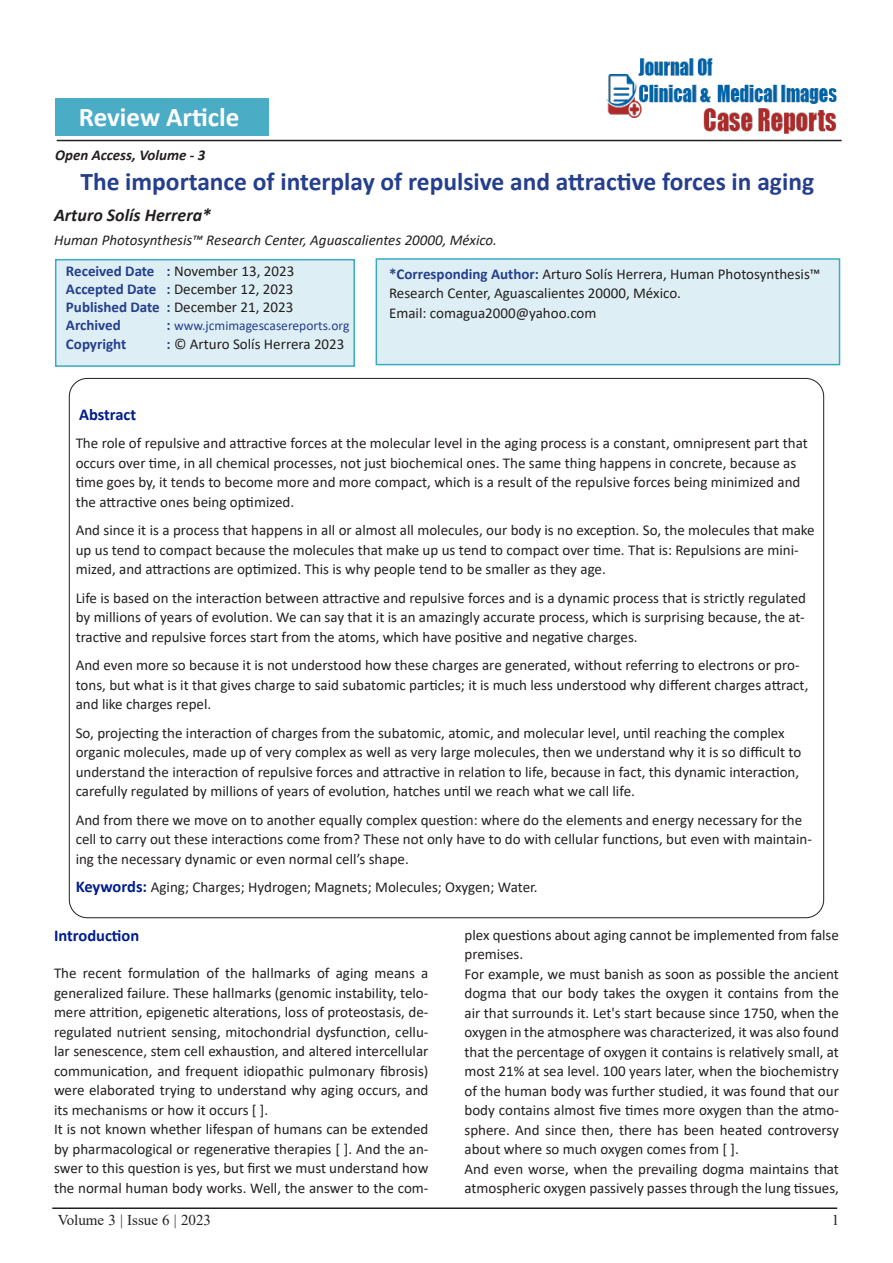
<style>
.page{position:relative;width:893px;height:1263px;background:#fff}
.page>*{position:absolute;margin:0;border:0;box-sizing:border-box;transform-origin:0 0}
.t1{font:700 27px "Calibri";color:#fff}
.Tittle{font:700 25.5px "Calibri";color:#253f8e}
.Paragraph_Style_1{font:italic 700 18px "Calibri";color:#231f20}
.side_heading_new{font:700 16.5px "Calibri";color:#001d8c}
.side_heading_new-2{font:15px/19.5px "Calibri";color:#231f20}
.Paragraph_Style_1-2{font:15px/19.5px "Calibri";color:#231f20}
.Paragraph_Style_1-3{font:700 15px/18px "Calibri";color:#253f8e;text-align:justify}
.Paragraph_Style_1-4{font:italic 15px "Calibri";color:#231f20}
.t2{font:15px "Times New Roman";color:#231f20}
.t3{font:italic 700 15px "Calibri";color:#231f20}
.Paragraph_Style_1-5{font:13.5px "Calibri";color:#253f8e}
.s1{font-weight:400;color:#231f20}
.s2{font-weight:700;font-size:15px}
.s3{font-weight:700;color:#253f8e}
.s4{font-weight:700;font-size:16.5px;color:#001d8c}
</style>
<div class="page">
<hr style="left:57px;top:140px;width:785px;height:1px;background:#231f20">
<hr style="left:52px;top:1207px;width:785px;height:2px;background:#231f20">
<div style="left:55px;top:98px;width:213px;height:38px;background:#4bacc6"></div>
<div style="left:376px;top:258px;width:464px;height:107px;background:#ddeff4;border:2px solid #3daac4"></div>
<div style="left:55px;top:259px;width:300px;height:108px;background:#ddeff4;border:2px solid #3daac4"></div>
<img style="left:605px;top:58px;width:234px;height:82px">
<p class="t1" style="left:79px;top:97px;width:162px">Review Article</p>
<p class="t3" style="left:55px;top:144px;width:152px">Open Access, Volume - 3</p>
<p class="Tittle" style="left:80px;top:164px;width:735px">The importance of interplay of repulsive and attractive forces in aging</p>
<p class="Paragraph_Style_1" style="left:54px;top:202px;width:159px">Arturo Solís Herrera*</p>
<p class="Paragraph_Style_1-4" style="left:54px;top:230px;width:444px">Human Photosynthesis™ Research Center, Aguascalientes 20000, México.</p>
<p class="Paragraph_Style_1-3" style="left:66px;top:262px;width:230px">Received Date : <span class="s1">November 13, 2023<br></span>Accepted Date : <span class="s1">December 12, 2023<br></span>Published Date : <span class="s1">December 21, 2023<br></span>Archived</p>
<p class="Paragraph_Style_1-5" style="left:166px;top:316px;width:184px"><span class="s2">:</span> www.jcmimagescasereports.org</p>
<p class="Paragraph_Style_1-3" style="left:66px;top:335px;width:62px">Copyright</p>
<p class="Paragraph_Style_1-2" style="left:166px;top:334px;width:179px"><span class="s3">:</span> © Arturo Solís Herrera 2023</p>
<p class="Paragraph_Style_1-2" style="left:389px;top:263px;width:433px"><span class="s3">*Corresponding Author:</span> Arturo Solís Herrera, Human Photosynthesis™<br>Research Center, Aguascalientes 20000, México.</p>
<p class="Paragraph_Style_1-2" style="left:389px;top:302px;width:209px">Email: comagua2000@yahoo.com</p>
<p class="side_heading_new" style="left:79px;top:402px;width:59px">Abstract</p>
<p class="side_heading_new-2" style="left:76px;top:433px;width:734px">The role of repulsive and attractive forces at the molecular level in the aging process is a constant, omnipresent part that occurs over time, in all chemical processes, not just biochemical ones. The same thing happens in concrete, because as time goes by, it tends to become more and more compact, which is a result of the repulsive forces being minimized and the attractive ones being optimized.</p>
<p class="side_heading_new-2" style="left:76px;top:520px;width:741px">And since it is a process that happens in all or almost all molecules, our body is no exception. So, the molecules that make up us tend to compact because the molecules that make up us tend to compact over time. That is: Repulsions are mini&shy;mized, and attractions are optimized. This is why people tend to be smaller as they age.</p>
<p class="side_heading_new-2" style="left:76px;top:588px;width:732px;text-align:justify">Life is based on the interaction between attractive and repulsive forces and is a dynamic process that is strictly regulated by millions of years of evolution. We can say that it is an amazingly accurate process, which is surprising because, the at&shy;tractive and repulsive forces start from the atoms, which have positive and negative charges.</p>
<p class="side_heading_new-2" style="left:76px;top:655px;width:734px">And even more so because it is not understood how these charges are generated, without referring to electrons or pro&shy;tons, but what is it that gives charge to said subatomic particles; it is much less understood why different charges attract, and like charges repel.</p>
<p class="side_heading_new-2" style="left:76px;top:723px;width:727px">So, projecting the interaction of charges from the subatomic, atomic, and molecular level, until reaching the complex organic molecules, made up of very complex as well as very large molecules, then we understand why it is so difficult to understand the interaction of repulsive forces and attractive in relation to life, because in fact, this dynamic interaction, carefully regulated by millions of years of evolution, hatches until we reach what we call life.</p>
<p class="side_heading_new-2" style="left:76px;top:810px;width:738px">And from there we move on to another equally complex question: where do the elements and energy necessary for the cell to carry out these interactions come from? These not only have to do with cellular functions, but even with maintain&shy;ing the necessary dynamic or even normal cell’s shape.</p>
<p class="side_heading_new-2" style="left:76px;top:877px;width:463px"><span class="s4">Keywords:</span> Aging; Charges; Hydrogen; Magnets; Molecules; Oxygen; Water.</p>
<p class="side_heading_new" style="left:54px;top:924px;width:87px">Introduction</p>
<p class="Paragraph_Style_1-2" style="left:54px;top:963px;width:376px;text-align:justify">The recent formulation of the hallmarks of aging means a generalized failure. These hallmarks (genomic instability, telo&shy;mere attrition, epigenetic alterations, loss of proteostasis, de&shy;regulated nutrient sensing, mitochondrial dysfunction, cellu&shy;lar senescence, stem cell exhaustion, and altered intercellular communication, and frequent idiopathic pulmonary fibrosis) were elaborated trying to understand why aging occurs, and its mechanisms or how it occurs [ ].</p>
<p class="Paragraph_Style_1-2" style="left:54px;top:1119px;width:376px;text-align:justify">It is not known whether lifespan of humans can be extended by pharmacological or regenerative therapies [ ]. And the an&shy;swer to this question is yes, but first we must understand how the normal human body works. Well, the answer to the com-</p>
<p class="Paragraph_Style_1-2" style="left:464px;top:925px;width:376px">plex questions about aging cannot be implemented from false premises.</p>
<p class="Paragraph_Style_1-2" style="left:464px;top:964px;width:376px;text-align:justify">For example, we must banish as soon as possible the ancient dogma that our body takes the oxygen it contains from the air that surrounds it. Let's start because since 1750, when the oxygen in the atmosphere was characterized, it was also found that the percentage of oxygen it contains is relatively small, at most 21% at sea level. 100 years later, when the biochemistry of the human body was further studied, it was found that our body contains almost five times more oxygen than the atmo&shy;sphere. And since then, there has been heated controversy about where so much oxygen comes from [ ].</p>
<p class="Paragraph_Style_1-2" style="left:464px;top:1159px;width:376px">And even worse, when the prevailing dogma maintains that atmospheric oxygen passively passes through the lung tissues,</p>
<p class="t2" style="left:58px;top:1210px;width:155px">Volume 3 | Issue 6 | 2023</p>
<p class="t2" style="left:832px;top:1210px;width:9px">1</p>
</div>
